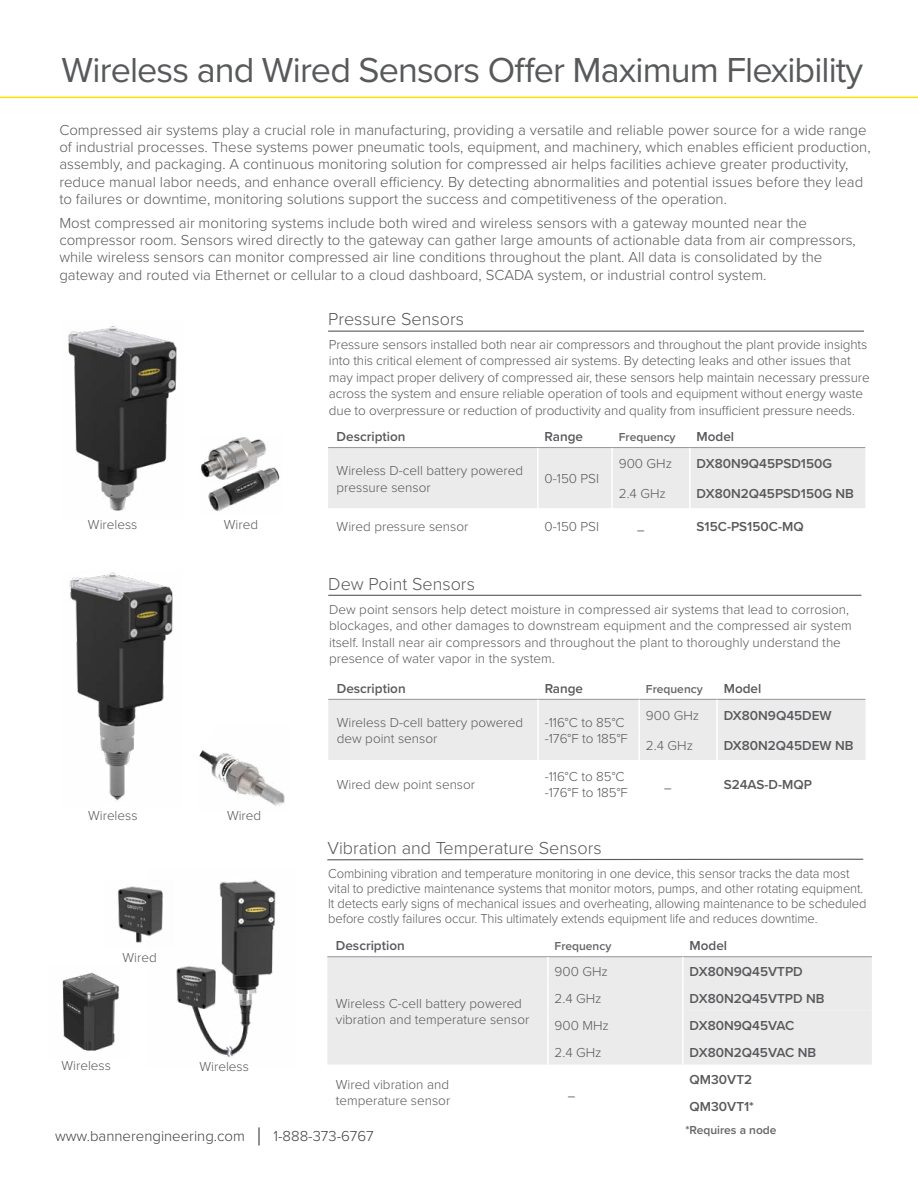
<style>
.page{position:relative;width:918px;height:1188px;background:#fff}
.page>*{position:absolute;margin:0;border:0;box-sizing:border-box;transform-origin:0 0}
.t1{font:36px "Proxima Nova";letter-spacing:-.025em;color:#58595b}
.t2{font:300 18px "Proxima Nova";color:#58595b}
.t3{font:300 15px/17.2px "Proxima Nova";color:#58595b}
.t4{font:300 15px "Proxima Nova";color:#414042}
.t5{font:300 13.5px/16.5px "Proxima Nova";letter-spacing:-.01em;color:#58595b}
.t6{font:300 13.5px/15px "Proxima Nova";letter-spacing:-.01em;color:#58595b;scale:.96 1}
.t7{font:600 13.5px/27px "Proxima Nova";color:#58595b}
.t8{font:600 12px "Proxima Nova";color:#636466}
.s1{font-size:25.5px}
</style>
<div class="page">
<img style="left:176px;top:880px;width:100px;height:177px">
<hr style="left:0;top:97px;width:918px;height:1px;background:#ffe300">
<div style="left:328px;top:448px;width:537px;height:60px;background:#ebebec"></div>
<hr style="left:538px;top:447px;width:74px;height:1px;background:#939598">
<hr style="left:612px;top:447px;width:78px;height:1px;background:#939598">
<hr style="left:690px;top:447px;width:175px;height:1px;background:#939598">
<hr style="left:328px;top:447px;width:210px;height:1px;background:#939598">
<hr style="left:537px;top:448px;width:2px;height:30px;background:#fff">
<hr style="left:611px;top:448px;width:2px;height:30px;background:#fff">
<hr style="left:689px;top:448px;width:2px;height:30px;background:#fff">
<hr style="left:537px;top:478px;width:2px;height:30px;background:#fff">
<hr style="left:611px;top:478px;width:2px;height:30px;background:#fff">
<hr style="left:689px;top:478px;width:2px;height:30px;background:#fff">
<img style="left:68px;top:326px;width:109px;height:185px">
<hr style="left:328px;top:331px;width:536px;height:1px;background:#58595b">
<div style="left:328px;top:700px;width:537px;height:60px;background:#ebebec"></div>
<hr style="left:538px;top:699px;width:101px;height:1px;background:#939598">
<hr style="left:639px;top:699px;width:78px;height:1px;background:#939598">
<hr style="left:717px;top:699px;width:148px;height:1px;background:#939598">
<hr style="left:328px;top:699px;width:210px;height:1px;background:#939598">
<hr style="left:537px;top:700px;width:2px;height:30px;background:#fff">
<hr style="left:638px;top:700px;width:2px;height:30px;background:#fff">
<hr style="left:716px;top:700px;width:2px;height:30px;background:#fff">
<hr style="left:537px;top:730px;width:2px;height:30px;background:#fff">
<hr style="left:638px;top:730px;width:2px;height:30px;background:#fff">
<hr style="left:716px;top:730px;width:2px;height:30px;background:#fff">
<img style="left:69px;top:572px;width:104px;height:229px">
<hr style="left:328px;top:595px;width:533px;height:1px;background:#58595b">
<img style="left:201px;top:437px;width:80px;height:74px">
<img style="left:199px;top:750px;width:86px;height:56px">
<div style="left:327px;top:957px;width:545px;height:54px;background:#ebebec"></div>
<div style="left:327px;top:1011px;width:545px;height:54px;background:#ebebec"></div>
<hr style="left:548px;top:956px;width:135px;height:1px;background:#939598">
<hr style="left:683px;top:956px;width:189px;height:1px;background:#939598">
<hr style="left:682px;top:957px;width:2px;height:27px;background:#fff">
<hr style="left:682px;top:984px;width:2px;height:27px;background:#fff">
<hr style="left:682px;top:1011px;width:2px;height:27px;background:#fff">
<hr style="left:682px;top:1038px;width:2px;height:27px;background:#fff">
<hr style="left:327px;top:956px;width:221px;height:1px;background:#939598">
<hr style="left:547px;top:957px;width:2px;height:27px;background:#fff">
<hr style="left:547px;top:984px;width:2px;height:27px;background:#fff">
<hr style="left:547px;top:1011px;width:2px;height:27px;background:#fff">
<hr style="left:547px;top:1038px;width:2px;height:27px;background:#fff">
<svg style="left:327px;top:858px;width:537px;height:3px"></svg>
<img style="left:117px;top:886px;width:46px;height:57px">
<img style="left:62px;top:972px;width:57px;height:79px">
<h1 class="t1" style="left:62px;top:43px;width:803px">Wireless and Wired Sensors Offer Maximum Flexibility</h1>
<p class="t3" style="left:59px;top:121px;width:813px">Compressed air systems play a crucial role in manufacturing, providing a versatile and reliable power source for a wide range of industrial processes. These systems power pneumatic tools, equipment, and machinery, which enables efficient production, assembly, and packaging. A continuous monitoring solution for compressed air helps facilities achieve greater productivity, reduce manual labor needs, and enhance overall efficiency. By detecting abnormalities and potential issues before they lead to failures or downtime, monitoring solutions support the success and competitiveness of the operation.</p>
<p class="t3" style="left:59px;top:214px;width:798px">Most compressed air monitoring systems include both wired and wireless sensors with a gateway mounted near the compressor room. Sensors wired directly to the gateway can gather large amounts of actionable data from air compressors, while wireless sensors can monitor compressed air line conditions throughout the plant. All data is consolidated by the gateway and routed via Ethernet or cellular to a cloud dashboard, SCADA system, or industrial control system.</p>
<h2 class="t2" style="left:328px;top:306px;width:137px">Pressure Sensors</h2>
<p class="t5" style="left:329px;top:335px;width:542px">Pressure sensors installed both near air compressors and throughout the plant provide insights into this critical element of compressed air systems. By detecting leaks and other issues that may impact proper delivery of compressed air, these sensors help maintain necessary pressure across the system and ensure reliable operation of tools and equipment without energy waste due to overpressure or reduction of productivity and quality from insufficient pressure needs.</p>
<p class="t5" style="left:88px;top:516px;width:51px">Wireless</p>
<p class="t5" style="left:224px;top:516px;width:36px">Wired</p>
<p class="t5" style="left:88px;top:806px;width:51px">Wireless</p>
<p class="t5" style="left:123px;top:949px;width:36px">Wired</p>
<p class="t5" style="left:227px;top:806px;width:36px">Wired</p>
<p class="t5" style="left:62px;top:1057px;width:51px">Wireless</p>
<p class="t5" style="left:200px;top:1058px;width:51px">Wireless</p>
<p class="t7" style="left:337px;top:422px;width:70px">Description</p>
<p class="t7" style="left:545px;top:422px;width:40px">Range</p>
<p class="t8" style="left:619px;top:428px;width:58px">Frequency</p>
<p class="t7" style="left:697px;top:422px;width:39px">Model</p>
<p class="t5" style="left:337px;top:462px;width:188px">Wireless D-cell battery powered pressure sensor</p>
<p class="t5" style="left:545px;top:470px;width:56px">0-150 PSI</p>
<p class="t5" style="left:619px;top:455px;width:55px">900 GHz</p>
<p class="t7" style="left:697px;top:450px;width:137px">DX80N9Q45PSD150G</p>
<p class="t5" style="left:619px;top:485px;width:49px">2.4 GHz</p>
<p class="t7" style="left:697px;top:480px;width:159px">DX80N2Q45PSD150G NB</p>
<p class="t5" style="left:337px;top:517px;width:133px">Wired pressure sensor</p>
<p class="t5" style="left:545px;top:517px;width:56px">0-150 PSI</p>
<h2 class="t2" style="left:328px;top:571px;width:148px">Dew Point Sensors</h2>
<p class="t8" style="left:637px;top:517px;width:8px">_</p>
<p class="t7" style="left:697px;top:512px;width:109px">S15C-PS150C-MQ</p>
<p class="t5" style="left:329px;top:600px;width:524px">Dew point sensors help detect moisture in compressed air systems that lead to corrosion, blockages, and other damages to downstream equipment and the compressed air system itself. Install near air compressors and throughout the plant to thoroughly understand the presence of water vapor in the system.</p>
<p class="t7" style="left:337px;top:674px;width:70px">Description</p>
<p class="t7" style="left:545px;top:674px;width:40px">Range</p>
<p class="t8" style="left:646px;top:680px;width:58px">Frequency</p>
<p class="t7" style="left:724px;top:674px;width:39px">Model</p>
<p class="t5" style="left:337px;top:713px;width:188px">Wireless D-cell battery powered dew point sensor</p>
<p class="t5" style="left:545px;top:713px;width:85px">-116°C to 85°C -176°F to 185°F</p>
<p class="t5" style="left:646px;top:706px;width:55px">900 GHz</p>
<p class="t7" style="left:724px;top:701px;width:110px">DX80N9Q45DEW</p>
<p class="t5" style="left:646px;top:737px;width:49px">2.4 GHz</p>
<p class="t7" style="left:724px;top:732px;width:131px">DX80N2Q45DEW NB</p>
<p class="t5" style="left:337px;top:776px;width:140px">Wired dew point sensor</p>
<p class="t5" style="left:545px;top:767px;width:85px">-116°C to 85°C -176°F to 185°F</p>
<h2 class="t2" style="left:327px;top:834px;width:276px">Vibration and Temperature Sensors</h2>
<p class="t8" style="left:665px;top:775px;width:8px">_</p>
<p class="t7" style="left:724px;top:771px;width:90px">S24AS-D-MQP</p>
<p class="t6" style="left:328px;top:865px;width:562px">Combining vibration and temperature monitoring in one device, this sensor tracks the data most vital to predictive maintenance systems that monitor motors, pumps, and other rotating equipment.<br>It detects early signs of mechanical issues and overheating, allowing maintenance to be scheduled before costly failures occur. This ultimately extends equipment life and reduces downtime.</p>
<p class="t7" style="left:336px;top:932px;width:70px">Description</p>
<p class="t8" style="left:555px;top:937px;width:58px">Frequency</p>
<p class="t7" style="left:690px;top:932px;width:39px">Model</p>
<p class="t5" style="left:336px;top:994px;width:195px">Wireless C-cell battery powered vibration and temperature sensor</p>
<p class="t5" style="left:336px;top:1075px;width:116px">Wired vibration and temperature sensor</p>
<p class="t5" style="left:555px;top:962px;width:55px">900 GHz</p>
<p class="t7" style="left:690px;top:957px;width:115px">DX80N9Q45VTPD</p>
<p class="t5" style="left:555px;top:989px;width:49px">2.4 GHz</p>
<p class="t7" style="left:690px;top:984px;width:137px">DX80N2Q45VTPD NB</p>
<p class="t5" style="left:555px;top:1016px;width:56px">900 MHz</p>
<p class="t7" style="left:690px;top:1011px;width:106px">DX80N9Q45VAC</p>
<p class="t5" style="left:555px;top:1043px;width:49px">2.4 GHz</p>
<p class="t7" style="left:690px;top:1038px;width:128px">DX80N2Q45VAC NB</p>
<p class="t8" style="left:568px;top:1084px;width:8px">_</p>
<p class="t7" style="left:690px;top:1065px;width:66px">QM30VT2<br>QM30VT1*</p>
<p class="t4" style="left:55px;top:1125px;width:320px">www.bannerengineering.com <span class="s1">|</span> 1-888-373-6767</p>
<p class="t8" style="left:685px;top:1121px;width:93px">*Requires a node</p>
</div>
